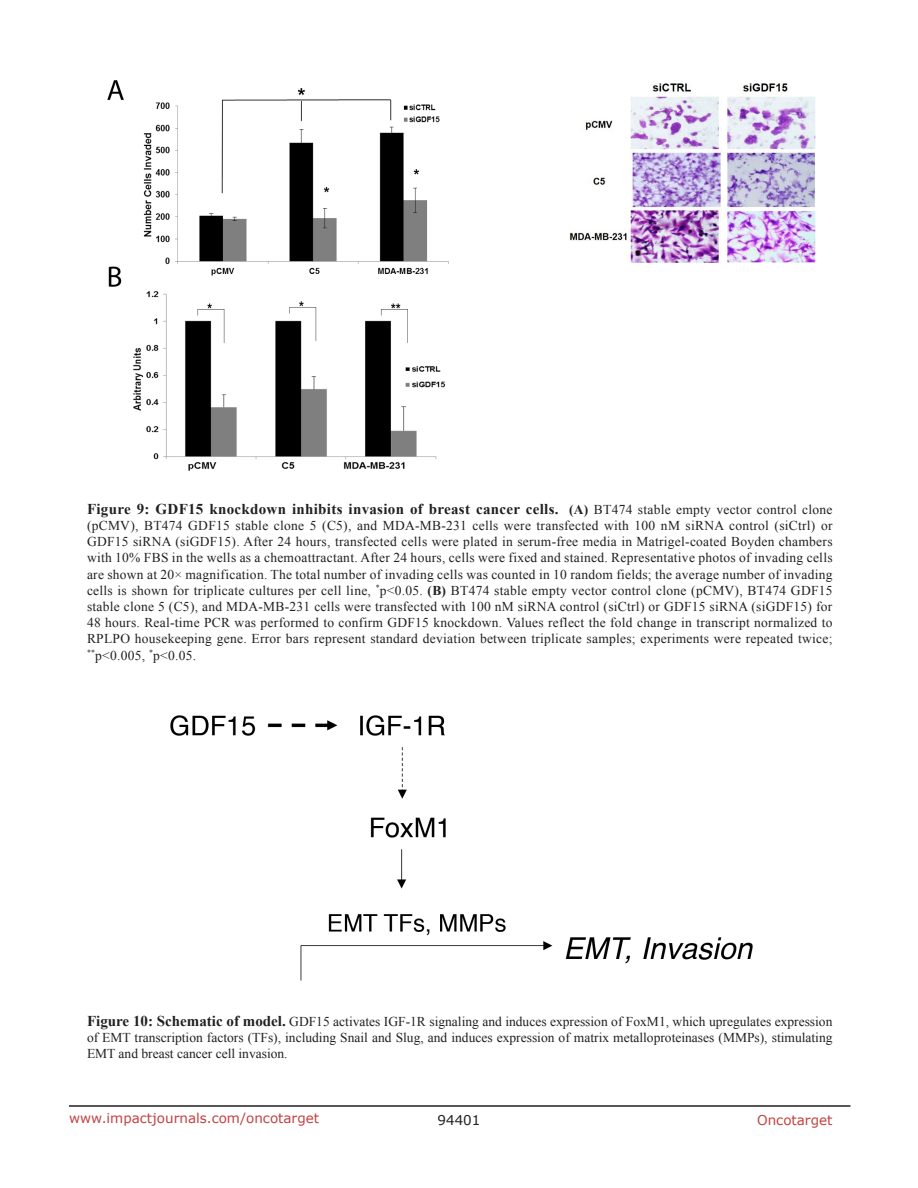
<style>
.page{position:relative;width:918px;height:1188px;background:#fff}
.page>*{position:absolute;margin:0;border:0;box-sizing:border-box;transform-origin:0 0}
.figuretext{font:700 15px "Times New Roman";letter-spacing:.02em;color:#231f20}
.figuretext-2{font:13.5px/16.2px "Times New Roman";letter-spacing:.01em;color:#231f20;text-align:justify}
.t1{font:13.5px "Verdana";color:#c24141}
.t2{font:13.5px "Verdana";color:#231f20}
.s1{font-size:13.5px}
.s2{font-weight:400;font-size:13.5px}
.s3{font-weight:700}
.s4{font-weight:700;font-size:15px}
</style>
<div class="page">
<hr style="left:69px;top:1105px;width:781px;height:2px;background:#231f20">
<img style="left:107px;top:80px;width:709px;height:391px">
<img style="left:170px;top:715px;width:583px;height:266px">
<p class="figuretext" style="left:87px;top:498px;width:747px">Figure 9: GDF15 knockdown inhibits invasion of breast cancer cells. <span class="s1">(A)</span> <span class="s2">BT474 stable empty vector control clone</span></p>
<p class="figuretext-2" style="left:87px;top:517px;width:747px">(pCMV), BT474 GDF15 stable clone 5 (C5), and MDA-MB-231 cells were transfected with 100 nM siRNA control (siCtrl) or GDF15 siRNA (siGDF15). After 24 hours, transfected cells were plated in serum-free media in Matrigel-coated Boyden chambers with 10% FBS in the wells as a chemoattractant. After 24 hours, cells were fixed and stained. Representative photos of invading cells are shown at 20× magnification. The total number of invading cells was counted in 10 random fields; the average number of invading cells is shown for triplicate cultures per cell line, <sup>*</sup>p&lt;0.05. <span class="s3">(B)</span> BT474 stable empty vector control clone (pCMV), BT474 GDF15 stable clone 5 (C5), and MDA-MB-231 cells were transfected with 100 nM siRNA control (siCtrl) or GDF15 siRNA (siGDF15) for 48 hours. Real-time PCR was performed to confirm GDF15 knockdown. Values reflect the fold change in transcript normalized to RPLPO housekeeping gene. Error bars represent standard deviation between triplicate samples; experiments were repeated twice; <sup>**</sup>p&lt;0.005, <sup>*</sup>p&lt;0.05.</p>
<p class="figuretext-2" style="left:87px;top:1013px;width:747px"><span class="s4">Figure 10: Schematic of model.</span> GDF15 activates IGF-1R signaling and induces expression of FoxM1, which upregulates expression of EMT transcription factors (TFs), including Snail and Slug, and induces expression of matrix metalloproteinases (MMPs), stimulating EMT and breast cancer cell invasion.</p>
<p class="t1" style="left:69px;top:1109px;width:252px">www.impactjournals.com/oncotarget</p>
<p class="t2" style="left:438px;top:1111px;width:44px">94401</p>
<p class="t1" style="left:757px;top:1111px;width:77px">Oncotarget</p>
</div>
